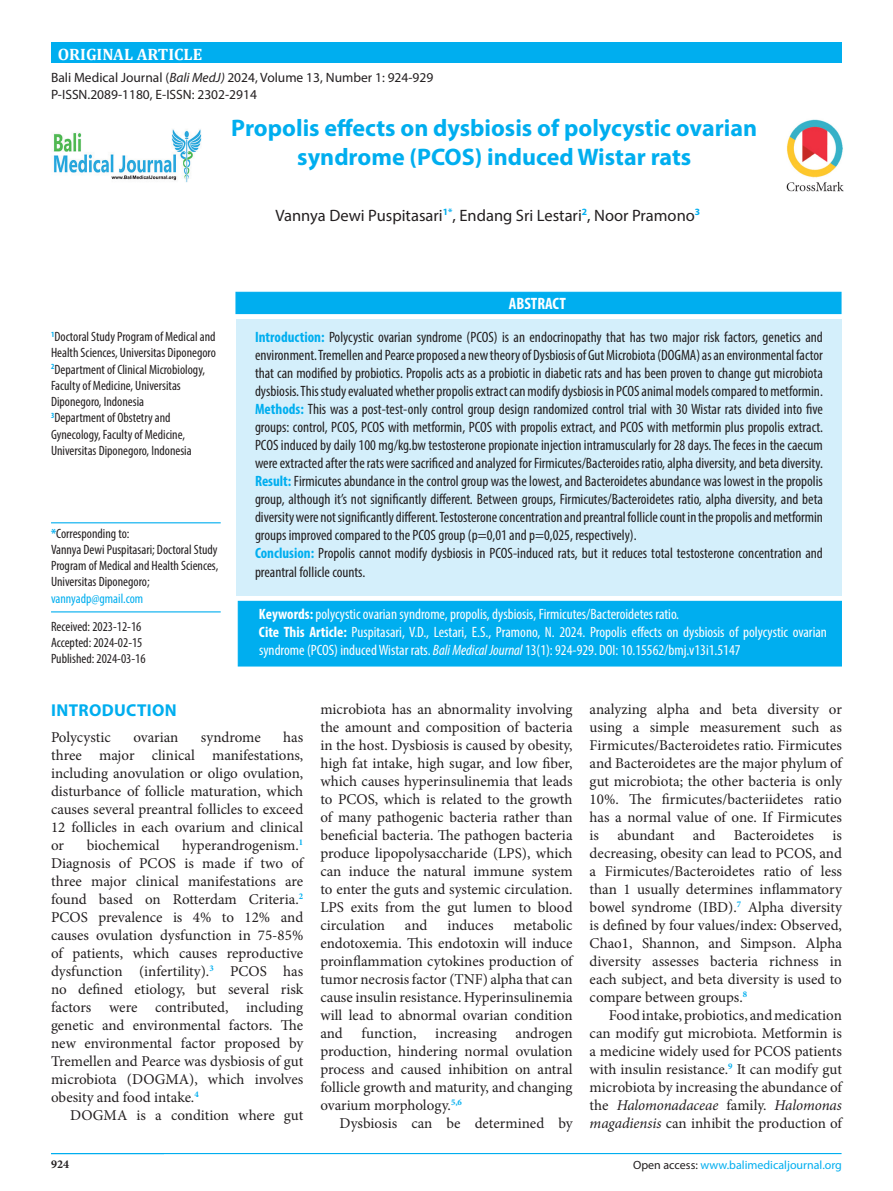
<style>
.page{position:relative;width:893px;height:1191px;background:#fff}
.page>*{position:absolute;margin:0;border:0;box-sizing:border-box;transform-origin:0 0}
.t1{font:700 24px/28.8px "Myriad Pro";color:#00aeef;text-align:center}
.judul{font:700 17.25px "Myriad Pro";letter-spacing:.02em;color:#00aeef}
.t2{font:16.5px "Myriad Pro";color:#231f20}
.t3{font:700 16.5px "Cambria";color:#fff}
.Default{font:700 condensed 16.5px "Myriad Pro";color:#fff}
.t4{font:15px/18px "Minion Pro";color:#231f20;text-align:justify}
.t5{font:condensed 15px/18px "Myriad Pro";color:#231f20;text-align:justify}
.t6{font:condensed 15px/18px "Myriad Pro";color:#fff}
.Normal__Web{font:condensed 13.5px/16.2px "Myriad Pro";color:#231f20}
.t7{font:13.5px "Myriad Pro";color:#231f20}
.Pa5{font:condensed 13.5px "Myriad Pro";color:#231f20}
.t8{font:condensed 13.5px "Myriad Pro";color:#00aeef}
.judul-2{font:12px "Myriad Pro";color:#00aeef}
.t9{font:700 12px "Minion Pro";color:#231f20}
.s1{font-style:italic}
.s2{font-weight:700;color:#00aeef}
.s3{font-weight:700}
.s4{font-style:italic;color:#231f20}
.s5{color:#231f20}
</style>
<div class="page">
<div style="left:51px;top:43px;width:790px;height:20px;background:#00aeef"></div>
<img style="left:786px;top:119px;width:58px;height:73px">
<hr style="left:51px;top:522px;width:170px;height:1px;background:#00aeef">
<hr style="left:51px;top:611px;width:170px;height:1px;background:#00aeef">
<hr style="left:51px;top:1153px;width:790px;height:1px;background:#00aeef">
<img style="left:53px;top:129px;width:149px;height:54px">
<div style="left:235px;top:292px;width:606px;height:22px;background:#00aeef"></div>
<div style="left:236px;top:319px;width:606px;height:276px;background:#d4effb"></div>
<div style="left:238px;top:601px;width:604px;height:65px;background:#00aeef"></div>
<p class="t3" style="left:58px;top:43px;width:146px">ORIGINAL ARTICLE</p>
<p class="t7" style="left:51px;top:70px;width:384px">Bali Medical Journal (<span class="s1">Bali MedJ)</span> 2024, Volume 13, Number 1: 924-929</p>
<p class="t7" style="left:51px;top:86px;width:207px">P-ISSN.2089-1180, E-ISSN: 2302-2914</p>
<p class="t1" style="left:231px;top:113px;width:527px">Propolis effects on dysbiosis of polycystic ovarian syndrome (PCOS) induced Wistar rats</p>
<p class="t2" style="left:275px;top:205px;width:426px">Vannya Dewi Puspitasari<sup>1*</sup>, Endang Sri Lestari<sup>2</sup>, Noor Pramono<sup>3</sup></p>
<p class="Normal__Web" style="left:51px;top:328px;width:166px"><sup>1</sup>Doctoral Study Program of Medical and<br>Health Sciences, Universitas Diponegoro</p>
<p class="Normal__Web" style="left:51px;top:361px;width:156px"><sup>2</sup>Department of Clinical Microbiology,<br>Faculty of Medicine, Universitas<br>Diponegoro, Indonesia</p>
<p class="Normal__Web" style="left:51px;top:409px;width:142px"><sup>3</sup>Department of Obstetry and<br>Gynecology, Faculty of Medicine,<br>Universitas Diponegoro, Indonesia</p>
<p class="Normal__Web" style="left:51px;top:525px;width:80px"><span class="s2">*</span>Corresponding to:</p>
<p class="Normal__Web" style="left:51px;top:541px;width:169px;text-align:justify">Vannya Dewi Puspitasari; Doctoral Study Program of Medical and Health Sciences, Universitas Diponegoro;</p>
<p class="t8" style="left:51px;top:590px;width:94px">vannyadp@gmail.com</p>
<p class="Pa5" style="left:51px;top:618px;width:92px">Received: 2023-12-16</p>
<p class="Pa5" style="left:51px;top:634px;width:93px">Accepted: 2024-02-15</p>
<p class="Normal__Web" style="left:51px;top:650px;width:96px">Published: 2024-03-16</p>
<p class="Default" style="left:509px;top:293px;width:58px">ABSTRACT</p>
<p class="t5" style="left:255px;top:328px;width:569px"><span class="s2">Introduction:</span> Polycystic ovarian syndrome (PCOS) is an endocrinopathy that has two major risk factors, genetics and environment. Tremellen and Pearce proposed a new theory of Dysbiosis of Gut Microbiota (DOGMA) as an environmental factor that can modified by probiotics. Propolis acts as a probiotic in diabetic rats and has been proven to change gut microbiota dysbiosis. This study evaluated whether propolis extract can modify dysbiosis in PCOS animal models compared to metformin.</p>
<p class="t5" style="left:255px;top:400px;width:569px"><span class="s2">Methods:</span> This was a post-test-only control group design randomized control trial with 30 Wistar rats divided into five groups: control, PCOS, PCOS with metformin, PCOS with propolis extract, and PCOS with metformin plus propolis extract.<br>PCOS induced by daily 100 mg/kg.bw testosterone propionate injection intramuscularly for 28 days. The feces in the caecum were extracted after the rats were sacrificed and analyzed for Firmicutes/Bacteroides ratio, alpha diversity, and beta diversity.</p>
<p class="t5" style="left:255px;top:472px;width:569px"><span class="s2">Result:</span> Firmicutes abundance in the control group was the lowest, and Bacteroidetes abundance was lowest in the propolis group, although it’s not significantly different. Between groups, Firmicutes/Bacteroidetes ratio, alpha diversity, and beta diversity were not significantly different. Testosterone concentration and preantral follicle count in the propolis and metformin groups improved compared to the PCOS group (p=0,01 and p=0,025, respectively).</p>
<p class="t5" style="left:255px;top:544px;width:569px"><span class="s2">Conclusion:</span> Propolis cannot modify dysbiosis in PCOS-induced rats, but it reduces total testosterone concentration and preantral follicle counts.</p>
<p class="t6" style="left:259px;top:605px;width:422px"><span class="s3">Keywords:</span> polycystic ovarian syndrome, propolis, dysbiosis, Firmicutes/Bacteroidetes ratio.</p>
<p class="t6" style="left:259px;top:623px;width:569px"><span class="s3">Cite This Article:</span> Puspitasari, V.D., Lestari, E.S., Pramono, N. 2024. Propolis effects on dysbiosis of polycystic ovarian syndrome (PCOS) induced Wistar rats. <span class="s1">Bali Medical Journal</span> 13(1): 924-929. DOI: 10.15562/bmj.v13i1.5147</p>
<p class="judul" style="left:51px;top:698px;width:127px">INTRODUCTION</p>
<p class="t4" style="left:51px;top:728px;width:61px">Polycystic</p>
<p class="t4" style="left:133px;top:728px;width:47px">ovarian</p>
<p class="t4" style="left:201px;top:728px;width:61px">syndrome</p>
<p class="t4" style="left:51px;top:728px;width:254px;text-indent:232px">has three major clinical manifestations, including anovulation or oligo ovulation, disturbance of follicle maturation, which causes several preantral follicles to exceed 12 follicles in each ovarium and clinical or</p>
<p class="t4" style="left:51px;top:836px;width:254px;text-indent:131px">hyperandrogenism.<sup>1<br></sup>Diagnosis of PCOS is made if two of three major clinical manifestations are found based on Rotterdam Criteria.<sup>2<br></sup>PCOS prevalence is 4% to 12% and causes ovulation dysfunction in 75-85% of patients, which causes reproductive dysfunction (infertility).<sup>3</sup> PCOS has no defined etiology, but several risk factors were contributed, including genetic and environmental factors. The new environmental factor proposed by Tremellen and Pearce was dysbiosis of gut microbiota (DOGMA), which involves obesity and food intake.<sup>4</sup></p>
<p class="t4" style="left:70px;top:1106px;width:235px">DOGMA is a condition where gut</p>
<p class="t4" style="left:87px;top:836px;width:74px">biochemical</p>
<p class="t4" style="left:320px;top:700px;width:254px">microbiota has an abnormality involving the amount and composition of bacteria in the host. Dysbiosis is caused by obesity, high fat intake, high sugar, and low fiber, which causes hyperinsulinemia that leads to PCOS, which is related to the growth of many pathogenic bacteria rather than beneficial bacteria. The pathogen bacteria produce lipopolysaccharide (LPS), which can induce the natural immune system to enter the guts and systemic circulation.<br>LPS exits from the gut lumen to blood circulation</p>
<p class="t4" style="left:320px;top:916px;width:254px;text-indent:193px">metabolic endotoxemia. This endotoxin will induce proinflammation cytokines production of tumor necrosis factor (TNF) alpha that can cause insulin resistance. Hyperinsulinemia will lead to abnormal ovarian condition and</p>
<p class="t4" style="left:405px;top:916px;width:24px">and</p>
<p class="t4" style="left:447px;top:916px;width:48px">induces</p>
<p class="t4" style="left:320px;top:1024px;width:254px;text-indent:195px">androgen production, hindering normal ovulation process and caused inhibition on antral follicle growth and maturity, and changing ovarium morphology.<sup>5,6</sup></p>
<p class="t4" style="left:339px;top:1114px;width:235px">Dysbiosis can be determined by</p>
<p class="t4" style="left:362px;top:1024px;width:56px">function,</p>
<p class="t4" style="left:435px;top:1024px;width:63px">increasing</p>
<p class="t4" style="left:590px;top:700px;width:254px">analyzing alpha and beta diversity or using a simple measurement such as Firmicutes/Bacteroidetes ratio. Firmicutes and Bacteroidetes are the major phylum of gut microbiota; the other bacteria is only 10%. The firmicutes/bacteriidetes ratio has a normal value of one. If Firmicutes is abundant and Bacteroidetes is decreasing, obesity can lead to PCOS, and a Firmicutes/Bacteroidetes ratio of less than 1 usually determines inflammatory bowel syndrome (IBD).<sup>7</sup> Alpha diversity is defined by four values/index: Observed, Chao1, Shannon, and Simpson. Alpha diversity assesses bacteria richness in each subject, and beta diversity is used to compare between groups.<sup>8</sup></p>
<p class="t4" style="left:590px;top:1006px;width:254px;text-indent:19px">Food intake, probiotics, and medication can modify gut microbiota. Metformin is a medicine widely used for PCOS patients with insulin resistance.<sup>9</sup> It can modify gut microbiota by increasing the abundance of the <span class="s1">Halomonadaceae</span> family. <span class="s1">Halomonas magadiensis</span> can inhibit the production of</p>
<p class="t9" style="left:51px;top:1156px;width:19px">924</p>
<p class="judul-2" style="left:481px;top:1157px;width:362px"><span class="s4">Bali Medical Journal 2024</span><span class="s5">; 13(1): 924-929 | doi:</span> : 10.15562/bmj.v13i1.5147</p>
<p class="judul-2" style="left:633px;top:1157px;width:210px"><span class="s5">Open access:</span> www.balimedicaljournal.org</p>
</div>
